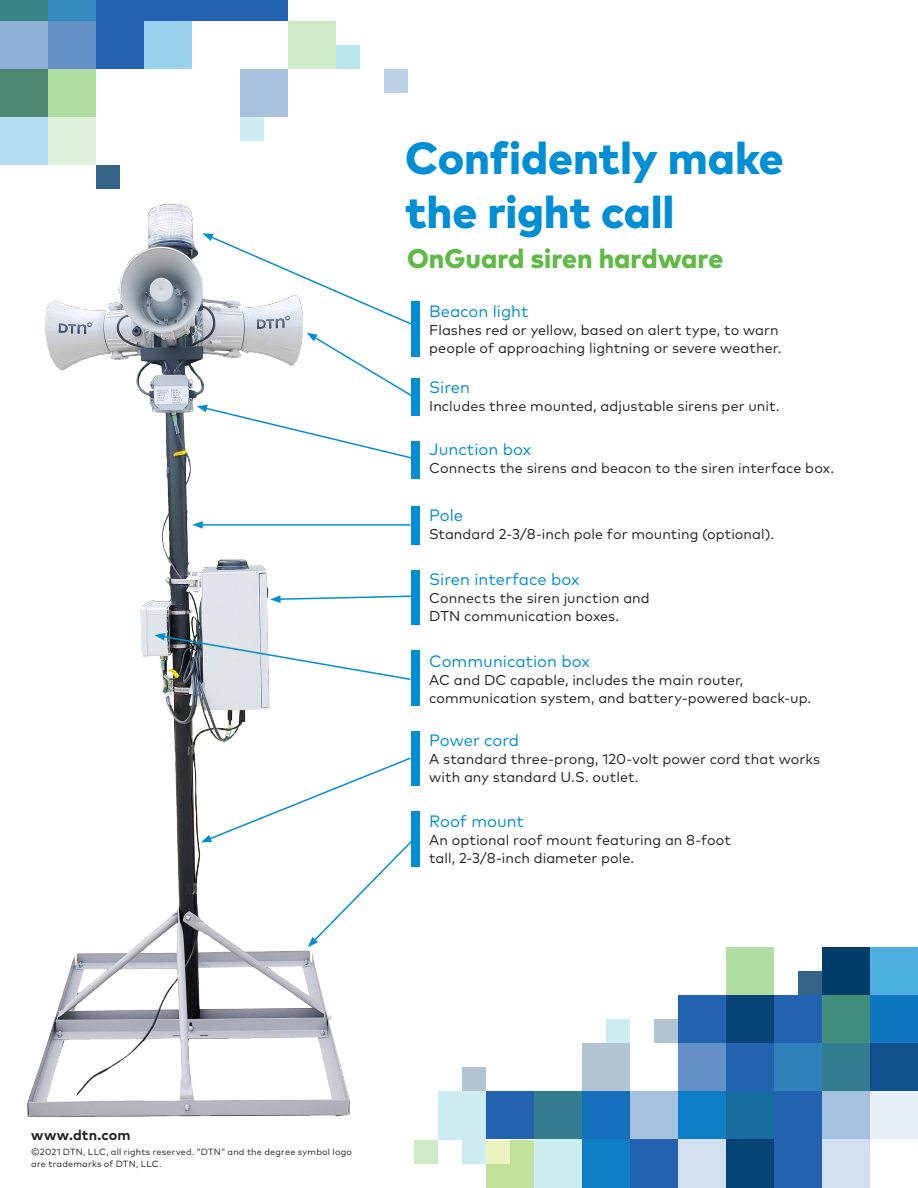
<style>
.page{position:relative;width:918px;height:1188px;background:#fff}
.page>*{position:absolute;margin:0;border:0;box-sizing:border-box;transform-origin:0 0}
.t1{font:800 45px/54px "Mark Pro";letter-spacing:-.005em;color:#008fd5}
.t2{font:800 27px "Mark Pro";color:#60bb46}
.Subhead{font:16.5px "Mark Pro";color:#008fd5}
.Subhead-2{font:14.25px/18px "Mark Pro";letter-spacing:.005em;color:#231f20}
.Body{font:14.25px/18px "Mark Pro";letter-spacing:.005em;color:#231f20}
.Subhead-3{font:700 14.25px "Mark Pro";letter-spacing:.01em;color:#231f20}
.Subhead-4{font:9px/12px "Mark Pro";letter-spacing:.025em;color:#231f20}
</style>
<div class="page">
<img style="left:26px;top:203px;width:394px;height:914px">
<div style="left:462px;top:1140px;width:24px;height:24px;background:#cceef3"></div>
<div style="left:486px;top:1140px;width:48px;height:48px;background:#edf3c0"></div>
<div style="left:486px;top:1091px;width:192px;height:48px;background:#2163b0"></div>
<div style="left:678px;top:995px;width:240px;height:144px;background:#2163b0"></div>
<div style="left:870px;top:1091px;width:48px;height:48px;background:#e8eff6"></div>
<div style="left:678px;top:1043px;width:48px;height:48px;background:#6391c7"></div>
<div style="left:630px;top:1091px;width:48px;height:48px;background:#a6c0df"></div>
<div style="left:870px;top:1043px;width:48px;height:48px;background:#10508c"></div>
<div style="left:870px;top:995px;width:48px;height:48px;background:#1078c2"></div>
<div style="left:870px;top:947px;width:48px;height:48px;background:#4db0e1"></div>
<div style="left:822px;top:1091px;width:48px;height:48px;background:#a6c0df"></div>
<div style="left:582px;top:1091px;width:48px;height:48px;background:#1770bb"></div>
<div style="left:726px;top:1091px;width:48px;height:48px;background:#176b9e"></div>
<div style="left:678px;top:1091px;width:48px;height:48px;background:#0d7dc6"></div>
<div style="left:774px;top:1043px;width:48px;height:48px;background:#3080bc"></div>
<div style="left:654px;top:1019px;width:24px;height:24px;background:#b3c5d2"></div>
<div style="left:462px;top:1067px;width:24px;height:24px;background:#b3c5d2"></div>
<div style="left:486px;top:1164px;width:24px;height:24px;background:#c2e29b"></div>
<div style="left:606px;top:1019px;width:24px;height:24px;background:#cceef3"></div>
<div style="left:510px;top:1140px;width:24px;height:24px;background:#c2e29b"></div>
<div style="left:414px;top:1140px;width:24px;height:24px;background:#cfeac7"></div>
<div style="left:510px;top:1164px;width:24px;height:24px;background:#c2e29b"></div>
<div style="left:798px;top:971px;width:24px;height:24px;background:#336387"></div>
<div style="left:582px;top:1043px;width:48px;height:48px;background:#b3c5d2"></div>
<div style="left:726px;top:995px;width:48px;height:48px;background:#064477"></div>
<div style="left:822px;top:1043px;width:48px;height:48px;background:#337d90"></div>
<div style="left:534px;top:1091px;width:48px;height:48px;background:#337d90"></div>
<div style="left:438px;top:1091px;width:48px;height:49px;background:#cceef3"></div>
<div style="left:534px;top:1139px;width:48px;height:49px;background:#cceef3"></div>
<div style="left:582px;top:1139px;width:288px;height:49px;background:#2163b0"></div>
<div style="left:822px;top:995px;width:48px;height:48px;background:#408e7b"></div>
<div style="left:726px;top:947px;width:48px;height:48px;background:#afdda2"></div>
<div style="left:822px;top:947px;width:48px;height:48px;background:#003d69"></div>
<div style="left:822px;top:1139px;width:48px;height:49px;background:#d2dfef"></div>
<div style="left:582px;top:1139px;width:48px;height:49px;background:#0d7dc6"></div>
<div style="left:678px;top:1139px;width:48px;height:49px;background:#d2dfef"></div>
<div style="left:726px;top:1139px;width:48px;height:49px;background:#064477"></div>
<div style="left:411px;top:301px;width:8px;height:56px;background:#008fd5"></div>
<div style="left:411px;top:379px;width:8px;height:37px;background:#008fd5"></div>
<div style="left:411px;top:441px;width:8px;height:38px;background:#008fd5"></div>
<div style="left:411px;top:506px;width:8px;height:38px;background:#008fd5"></div>
<div style="left:411px;top:650px;width:8px;height:56px;background:#008fd5"></div>
<div style="left:411px;top:812px;width:8px;height:55px;background:#008fd5"></div>
<div style="left:411px;top:731px;width:8px;height:55px;background:#008fd5"></div>
<div style="left:411px;top:570px;width:8px;height:55px;background:#008fd5"></div>
<div style="left:0;top:0;width:288px;height:21px;background:#2163b0"></div>
<div style="left:0;top:7px;width:144px;height:62px;background:#2163b0"></div>
<div style="left:0;top:21px;width:48px;height:48px;background:#8fb0d7"></div>
<div style="left:0;top:69px;width:48px;height:48px;background:#4d8671"></div>
<div style="left:0;top:117px;width:48px;height:48px;background:#b3ddf2"></div>
<div style="left:48px;top:21px;width:48px;height:48px;background:#6391c7"></div>
<div style="left:144px;top:21px;width:48px;height:48px;background:#9ad2ee"></div>
<div style="left:384px;top:69px;width:24px;height:24px;background:#bcd0e7"></div>
<div style="left:240px;top:117px;width:24px;height:24px;background:#cceef3"></div>
<div style="left:48px;top:0;width:24px;height:21px;background:#358ac0"></div>
<div style="left:72px;top:0;width:24px;height:21px;background:#358ac0"></div>
<div style="left:336px;top:45px;width:24px;height:24px;background:#bbe8ef"></div>
<div style="left:96px;top:165px;width:24px;height:24px;background:#336387"></div>
<div style="left:240px;top:69px;width:48px;height:48px;background:#a7c1df"></div>
<div style="left:48px;top:69px;width:48px;height:48px;background:#afdda2"></div>
<div style="left:0;top:0;width:48px;height:21px;background:#398586"></div>
<div style="left:288px;top:21px;width:48px;height:48px;background:#cfeac7"></div>
<div style="left:48px;top:117px;width:48px;height:48px;background:#dff1da"></div>
<svg style="left:201px;top:756px;width:215px;height:191px"></svg>
<svg style="left:270px;top:595px;width:141px;height:8px"></svg>
<svg style="left:154px;top:633px;width:258px;height:48px"></svg>
<hr style="left:200px;top:524px;width:210px;height:2px;background:#008fd5">
<svg style="left:192px;top:521px;width:11px;height:8px"></svg>
<svg style="left:197px;top:333px;width:221px;height:128px"></svg>
<svg style="left:202px;top:233px;width:214px;height:94px"></svg>
<p class="t1" style="left:405px;top:127px;width:380px">Confidently make the right call</p>
<p class="t2" style="left:407px;top:238px;width:318px">OnGuard siren hardware</p>
<p class="Subhead" style="left:429px;top:299px;width:101px">Beacon light</p>
<p class="Body" style="left:429px;top:320px;width:354px">Flashes red or yellow, based on alert type, to warn people of approaching lightning or severe weather.</p>
<p class="Subhead" style="left:429px;top:375px;width:42px">Siren</p>
<p class="Subhead-2" style="left:429px;top:396px;width:352px">Includes three mounted, adjustable sirens per unit.</p>
<p class="Subhead" style="left:429px;top:436px;width:103px">Junction box</p>
<p class="Subhead-2" style="left:429px;top:457px;width:406px">Connects the sirens and beacon to the siren interface box.</p>
<p class="Subhead" style="left:429px;top:503px;width:35px">Pole</p>
<p class="Subhead-2" style="left:429px;top:524px;width:346px">Standard 2-3/8-inch pole for mounting (optional).</p>
<p class="Subhead" style="left:429px;top:567px;width:152px">Siren interface box</p>
<p class="Subhead-2" style="left:429px;top:588px;width:222px">Connects the siren junction and<br>DTN communication boxes.</p>
<p class="Subhead" style="left:429px;top:649px;width:162px">Communication box</p>
<p class="Subhead-2" style="left:429px;top:670px;width:384px">AC and DC capable, includes the main router, communication system, and battery-powered back-up.</p>
<p class="Subhead" style="left:429px;top:727px;width:91px">Power cord</p>
<p class="Subhead-2" style="left:429px;top:748px;width:393px">A standard three-prong, 120-volt power cord that works with any standard U.S. outlet.</p>
<p class="Subhead" style="left:429px;top:809px;width:96px">Roof mount</p>
<p class="Subhead-2" style="left:429px;top:830px;width:303px">An optional roof mount featuring an 8-foot tall, 2-3/8-inch diameter pole.</p>
<p class="Subhead-3" style="left:31px;top:1124px;width:101px">www.dtn.com</p>
<p class="Subhead-4" style="left:31px;top:1145px;width:322px">©2021 DTN, LLC, all rights reserved. “DTN” and the degree symbol logo are trademarks of DTN, LLC.</p>
</div>
